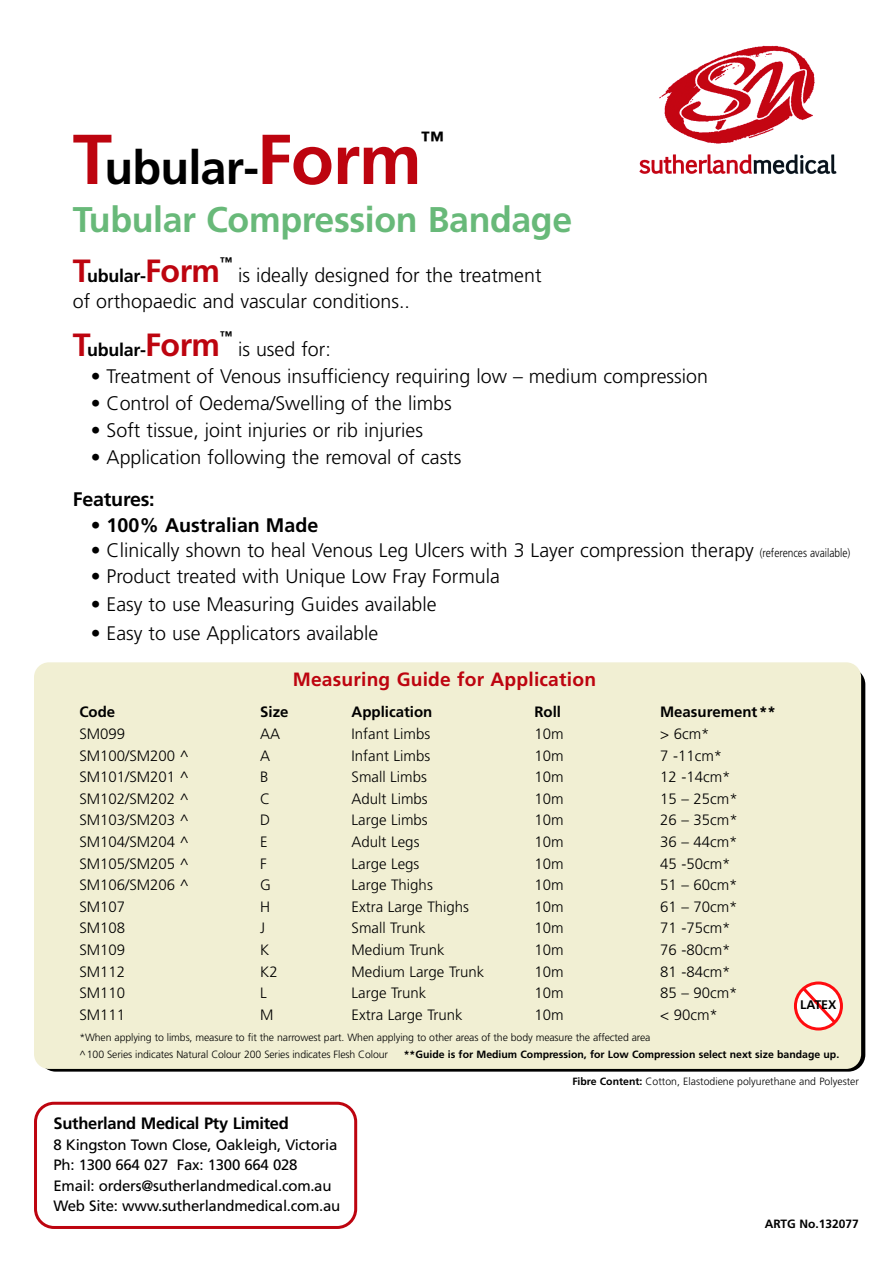
<style>
.page{position:relative;width:893px;height:1263px;background:#fff}
.page>*{position:absolute;margin:0;border:0;box-sizing:border-box;transform-origin:0 0}
.t1{font:700 46.95px "Frutiger";letter-spacing:-.015em;color:#000}
.t2{font:700 35.7px "Frutiger";letter-spacing:-.01em;color:#68b979}
.t3{font:700 23.55px "Frutiger";color:#000}
.t4{font:300 19.65px/25.5px "Frutiger";color:#000}
.t5{font:700 19.65px "Frutiger";color:#000}
.t6{font:700 19.2px "Frutiger";letter-spacing:.01em;color:#bd040f}
.t7{font:700 17.85px "Frutiger";letter-spacing:-.015em;color:#000}
.t8{font:700 16.5px "Frutiger";letter-spacing:-.015em;color:#000}
.t9{font:300 15px "Frutiger";color:#000}
.t10{font:15px/20.4px "Frutiger";letter-spacing:-.015em;color:#000}
.t11{font:700 15px "Frutiger";color:#000}
.t12{font:700 12.45px "Frutiger";color:#000}
.t13{font:700 12px "Frutiger";color:#000}
.t14{font:300 10.5px/16.5px "Frutiger";letter-spacing:-.01em;color:#000}
.t15{font:700 10.5px "Frutiger";color:#000}
.s1{font-size:70.5px;color:#bd040f}
.s2{font-size:32.1px;color:#bd040f}
.s3{font-weight:300}
.s4{font-size:12px}
.s5{font-weight:700}
</style>
<div class="page">
<svg style="left:34px;top:1102px;width:323px;height:127px"></svg>
<img style="left:639px;top:45px;width:198px;height:130px">
<div style="left:34px;top:662px;width:827px;height:407px;background:#f1efd3;border-radius:15px"></div>
<svg style="left:794px;top:981px;width:49px;height:49px"></svg>
<h1 class="t1" style="left:73px;top:149px;width:350px"><span class="s1">T</span>ubular-<span class="s1">Form</span></h1>
<h3 class="t3" style="left:421px;top:130px;width:25px">™</h3>
<h2 class="t2" style="left:73px;top:205px;width:501px">Tubular Compression Bandage</h2>
<p class="t7" style="left:73px;top:269px;width:149px"><span class="s2">T</span>ubular-<span class="s2">Form</span></p>
<p class="t12" style="left:220px;top:257px;width:14px">™</p>
<h3 class="t4" style="left:73px;top:264px;width:470px;text-indent:165px">is ideally designed for the treatment of orthopaedic and vascular conditions..</h3>
<p class="t7" style="left:73px;top:342px;width:149px"><span class="s2">T</span>ubular-<span class="s2">Form</span></p>
<p class="t12" style="left:220px;top:330px;width:14px">™</p>
<h3 class="t4" style="left:238px;top:338px;width:94px">is used for:</h3>
<h3 class="t4" style="left:91px;top:365px;width:619px">• Treatment of Venous insufficiency requiring low – medium compression</h3>
<h3 class="t4" style="left:91px;top:392px;width:362px">• Control of Oedema/Swelling of the limbs</h3>
<h3 class="t4" style="left:91px;top:419px;width:334px">• Soft tissue, joint injuries or rib injuries</h3>
<h3 class="t4" style="left:91px;top:446px;width:372px">• Application following the removal of casts</h3>
<h3 class="t5" style="left:73px;top:491px;width:83px">Features:</h3>
<h3 class="t5" style="left:91px;top:517px;width:229px"><span class="s3">•</span> 100% Australian Made</h3>
<h3 class="t4" style="left:91px;top:539px;width:761px">• Clinically shown to heal Venous Leg Ulcers with 3 Layer compression therapy <span class="s4">(references available)</span></h3>
<h3 class="t4" style="left:91px;top:565px;width:411px">• Product treated with Unique Low Fray Formula</h3>
<h3 class="t4" style="left:91px;top:593px;width:347px">• Easy to use Measuring Guides available</h3>
<h3 class="t4" style="left:91px;top:622px;width:289px">• Easy to use Applicators available</h3>
<p class="t6" style="left:293px;top:672px;width:305px">Measuring Guide for Application</p>
<p class="t11" style="left:79px;top:706px;width:37px">Code</p>
<p class="t11" style="left:260px;top:706px;width:30px">Size</p>
<p class="t11" style="left:352px;top:706px;width:82px">Application</p>
<p class="t11" style="left:534px;top:706px;width:28px">Roll</p>
<p class="t11" style="left:660px;top:706px;width:117px">Measurement**</p>
<p class="t9" style="left:79px;top:728px;width:47px">SM099</p>
<p class="t9" style="left:260px;top:728px;width:22px">AA</p>
<p class="t9" style="left:352px;top:728px;width:80px">Infant Limbs</p>
<p class="t9" style="left:534px;top:728px;width:31px">10m</p>
<p class="t9" style="left:660px;top:728px;width:51px">&gt; 6cm*</p>
<p class="t9" style="left:79px;top:749px;width:111px">SM100/SM200 ^</p>
<p class="t9" style="left:260px;top:749px;width:12px">A</p>
<p class="t9" style="left:352px;top:749px;width:80px">Infant Limbs</p>
<p class="t9" style="left:534px;top:749px;width:31px">10m</p>
<p class="t9" style="left:660px;top:749px;width:64px">7 -11cm*</p>
<p class="t9" style="left:79px;top:771px;width:111px">SM101/SM201 ^</p>
<p class="t9" style="left:260px;top:771px;width:10px">B</p>
<p class="t9" style="left:352px;top:771px;width:77px">Small Limbs</p>
<p class="t9" style="left:534px;top:771px;width:31px">10m</p>
<p class="t9" style="left:660px;top:771px;width:72px">12 -14cm*</p>
<p class="t9" style="left:79px;top:792px;width:111px">SM102/SM202 ^</p>
<p class="t9" style="left:260px;top:792px;width:12px">C</p>
<p class="t9" style="left:352px;top:792px;width:78px">Adult Limbs</p>
<p class="t9" style="left:534px;top:792px;width:31px">10m</p>
<p class="t9" style="left:660px;top:792px;width:79px">15 – 25cm*</p>
<p class="t9" style="left:79px;top:814px;width:111px">SM103/SM203 ^</p>
<p class="t9" style="left:260px;top:814px;width:12px">D</p>
<p class="t9" style="left:352px;top:814px;width:78px">Large Limbs</p>
<p class="t9" style="left:534px;top:814px;width:31px">10m</p>
<p class="t9" style="left:660px;top:814px;width:79px">26 – 35cm*</p>
<p class="t9" style="left:79px;top:836px;width:111px">SM104/SM204 ^</p>
<p class="t9" style="left:260px;top:836px;width:9px">E</p>
<p class="t9" style="left:352px;top:836px;width:69px">Adult Legs</p>
<p class="t9" style="left:534px;top:836px;width:31px">10m</p>
<p class="t9" style="left:660px;top:836px;width:79px">36 – 44cm*</p>
<p class="t9" style="left:79px;top:857px;width:111px">SM105/SM205 ^</p>
<p class="t9" style="left:260px;top:857px;width:8px">F</p>
<p class="t9" style="left:352px;top:857px;width:69px">Large Legs</p>
<p class="t9" style="left:534px;top:857px;width:31px">10m</p>
<p class="t9" style="left:660px;top:857px;width:72px">45 -50cm*</p>
<p class="t9" style="left:79px;top:879px;width:111px">SM106/SM206 ^</p>
<p class="t9" style="left:260px;top:879px;width:12px">G</p>
<p class="t9" style="left:352px;top:879px;width:83px">Large Thighs</p>
<p class="t9" style="left:534px;top:879px;width:31px">10m</p>
<p class="t9" style="left:660px;top:879px;width:79px">51 – 60cm*</p>
<p class="t9" style="left:79px;top:900px;width:47px">SM107</p>
<p class="t9" style="left:260px;top:900px;width:12px">H</p>
<p class="t9" style="left:352px;top:900px;width:119px">Extra Large Thighs</p>
<p class="t9" style="left:534px;top:900px;width:31px">10m</p>
<p class="t9" style="left:660px;top:900px;width:79px">61 – 70cm*</p>
<p class="t9" style="left:79px;top:922px;width:47px">SM108</p>
<p class="t9" style="left:260px;top:922px;width:6px">J</p>
<p class="t9" style="left:352px;top:922px;width:76px">Small Trunk</p>
<p class="t9" style="left:534px;top:922px;width:31px">10m</p>
<p class="t9" style="left:660px;top:922px;width:72px">71 -75cm*</p>
<p class="t9" style="left:79px;top:944px;width:47px">SM109</p>
<p class="t9" style="left:260px;top:944px;width:11px">K</p>
<p class="t9" style="left:352px;top:944px;width:95px">Medium Trunk</p>
<p class="t9" style="left:534px;top:944px;width:31px">10m</p>
<p class="t9" style="left:660px;top:944px;width:72px">76 -80cm*</p>
<p class="t9" style="left:79px;top:965px;width:47px">SM112</p>
<p class="t9" style="left:260px;top:965px;width:19px">K2</p>
<p class="t9" style="left:352px;top:965px;width:134px">Medium Large Trunk</p>
<p class="t9" style="left:534px;top:965px;width:31px">10m</p>
<p class="t9" style="left:660px;top:965px;width:72px">81 -84cm*</p>
<p class="t9" style="left:79px;top:987px;width:47px">SM110</p>
<p class="t9" style="left:260px;top:987px;width:8px">L</p>
<p class="t9" style="left:352px;top:987px;width:76px">Large Trunk</p>
<p class="t9" style="left:534px;top:987px;width:31px">10m</p>
<p class="t9" style="left:660px;top:987px;width:79px">85 – 90cm*</p>
<p class="t9" style="left:79px;top:1008px;width:47px">SM111</p>
<p class="t9" style="left:260px;top:1008px;width:15px">M</p>
<p class="t9" style="left:352px;top:1008px;width:113px">Extra Large Trunk</p>
<p class="t9" style="left:534px;top:1008px;width:31px">10m</p>
<p class="t9" style="left:660px;top:1008px;width:59px">&lt; 90cm*</p>
<p class="t14" style="left:79px;top:1030px;width:573px">*When applying to limbs, measure to fit the narrowest part. When applying to other areas of the body measure the affected area ^100 Series indicates Natural Colour 200 Series indicates Flesh Colour</p>
<p class="t12" style="left:800px;top:1000px;width:38px">LATEX</p>
<p class="t15" style="left:404px;top:1050px;width:437px">**Guide is for Medium Compression, for Low Compression select next size bandage up.</p>
<p class="t14" style="left:572px;top:1074px;width:288px"><span class="s5">Fibre Content:</span> Cotton, Elastodiene polyurethane and Polyester</p>
<p class="t8" style="left:53px;top:1117px;width:237px">Sutherland Medical Pty Limited</p>
<p class="t10" style="left:53px;top:1135px;width:288px">8 Kingston Town Close, Oakleigh, Victoria Ph: 1300 664 027 Fax: 1300 664 028<br>Email: orders@sutherlandmedical.com.au Web Site: www.sutherlandmedical.com.au</p>
<p class="t13" style="left:765px;top:1219px;width:96px">ARTG No.132077</p>
</div>
